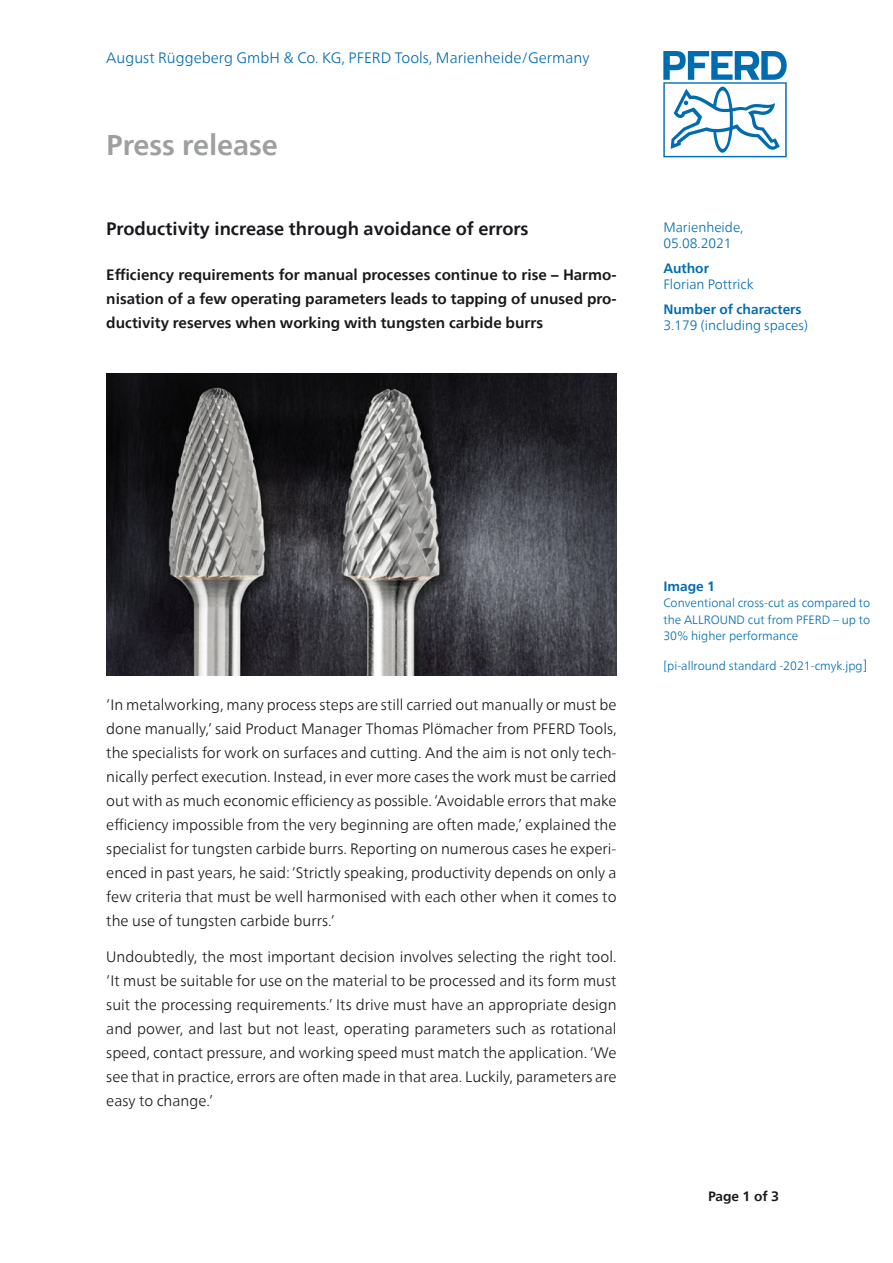
<style>
.page{position:relative;width:893px;height:1263px;background:#fff}
.page>*{position:absolute;margin:0;border:0;box-sizing:border-box;transform-origin:0 0}
.t1{font:700 28.5px "Neue Frutiger World";color:#9d9fa0}
.Headline{font:700 18px "Neue Frutiger World";color:#1a181c}
.Fließtext{font:300 15px/24px "Neue Frutiger World";color:#1a181c;text-align:justify}
.Einleitung_Fließtext{font:700 15px/24px "Neue Frutiger World";color:#1a181c;text-align:justify}
.t2{font:300 15px "Neue Frutiger World";color:#006cb0}
.Datum_Autor_Zeichen{font:300 13.5px "Neue Frutiger World";color:#006cb0}
.Datum_Autor_Zeichen-2{font:700 13.5px "Neue Frutiger World";color:#006cb0}
.t3{font:700 13.5px "Neue Frutiger World";color:#1a181c}
.Bildbezeichnung_Teas{font:300 12px/16.5px "Neue Frutiger World";color:#006cb0;text-align:justify}
.s1{font-size:13.5px}
</style>
<div class="page">
<svg style="left:663px;top:51px;width:124px;height:106px"></svg>
<img style="left:106px;top:373px;width:511px;height:302px">
<p class="t2" style="left:106px;top:46px;width:485px">August Rüggeberg GmbH &amp; Co. KG, PFERD Tools, Marienheide/Germany</p>
<h1 class="t1" style="left:106px;top:120px;width:173px">Press release</h1>
<p class="Headline" style="left:106px;top:213px;width:424px">Productivity increase through avoidance of errors</p>
<p class="Einleitung_Fließtext" style="left:106px;top:263px;width:512px">Efficiency requirements for manual processes continue to rise – Harmo&shy;nisation of a few operating parameters leads to tapping of unused pro&shy;ductivity reserves when working with tungsten carbide burrs</p>
<p class="Datum_Autor_Zeichen" style="left:663px;top:216px;width:82px">Marienheide,</p>
<p class="Datum_Autor_Zeichen" style="left:663px;top:232px;width:70px">05.08.2021</p>
<p class="Datum_Autor_Zeichen-2" style="left:663px;top:256px;width:47px">Author</p>
<p class="Datum_Autor_Zeichen" style="left:663px;top:274px;width:92px">Florian Pottrick</p>
<p class="Datum_Autor_Zeichen-2" style="left:663px;top:297px;width:140px">Number of characters</p>
<p class="Datum_Autor_Zeichen" style="left:663px;top:315px;width:146px">3.179 (including spaces)</p>
<p class="Fließtext" style="left:106px;top:692px;width:512px">‘In metalworking, many process steps are still carried out manually or must be done manually,’ said Product Manager Thomas Plömacher from PFERD Tools, the specialists for work on surfaces and cutting. And the aim is not only tech&shy;nically perfect execution. Instead, in ever more cases the work must be carried out with as much economic efficiency as possible. ‘Avoidable errors that make efficiency impossible from the very beginning are often made,’ explained the specialist for tungsten carbide burrs. Reporting on numerous cases he experi&shy;enced in past years, he said: ‘Strictly speaking, productivity depends on only a few criteria that must be well harmonised with each other when it comes to the use of tungsten carbide burrs.’</p>
<p class="Fließtext" style="left:106px;top:945px;width:512px">Undoubtedly, the most important decision involves selecting the right tool. ‘It must be suitable for use on the material to be processed and its form must suit the processing requirements.’ Its drive must have an appropriate design and power, and last but not least, operating parameters such as rotational speed, contact pressure, and working speed must match the application. ‘We see that in practice, errors are often made in that area. Luckily, parameters are easy to change.’</p>
<p class="Datum_Autor_Zeichen-2" style="left:663px;top:574px;width:53px">Image 1</p>
<p class="Bildbezeichnung_Teas" style="left:663px;top:595px;width:209px">Conventional cross-cut as compared to the ALLROUND cut from PFERD – up to 30% higher performance</p>
<p class="Bildbezeichnung_Teas" style="left:663px;top:657px;width:205px">[pi-allround standard -2021-cmyk.jpg<span class="s1">]</span></p>
<p class="t3" style="left:708px;top:1184px;width:73px">Page 1 of 3</p>
</div>
